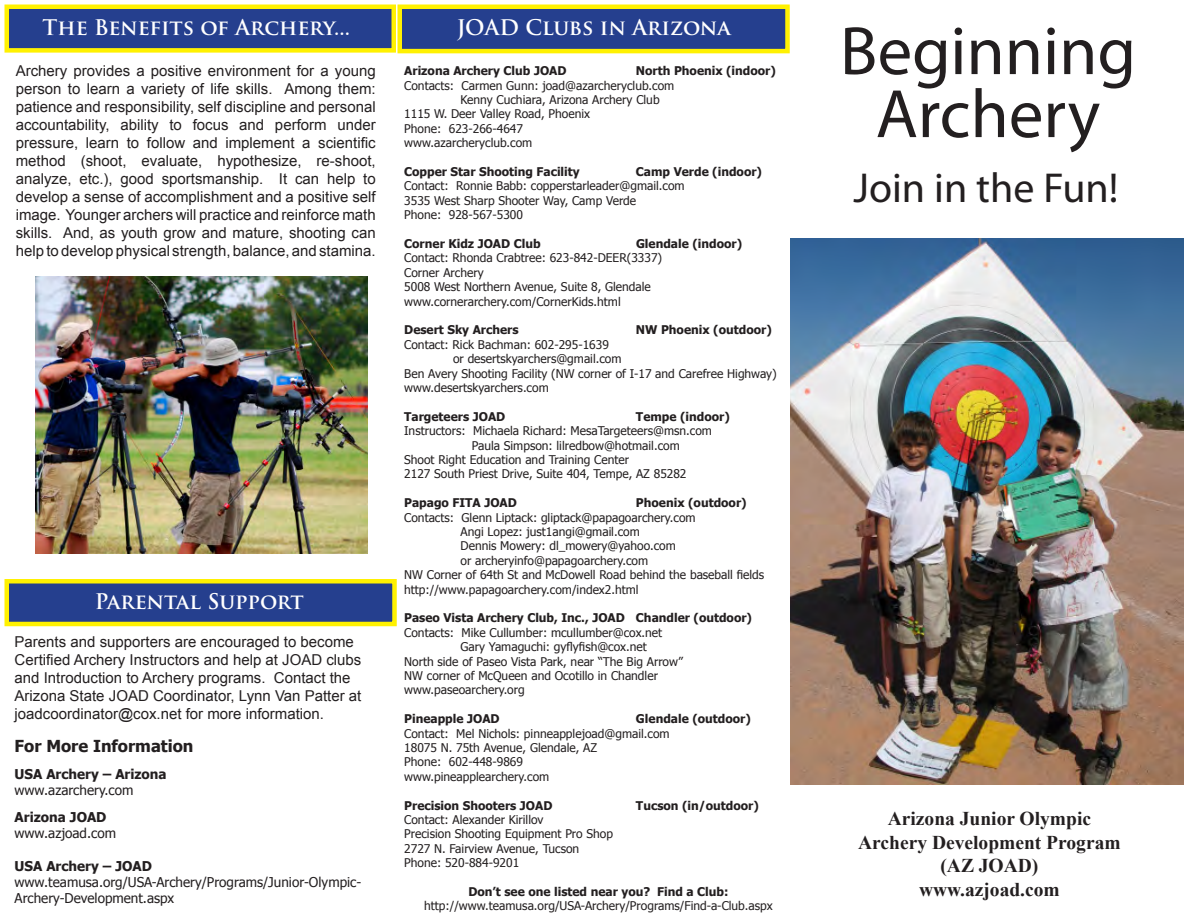
<style>
.page{position:relative;width:1188px;height:918px;background:#fff}
.page>*{position:absolute;margin:0;border:0;box-sizing:border-box;transform-origin:0 0}
.t1{font:69px "Myriad Pro";color:#231f20}
.t2{font:42px "Myriad Pro";color:#231f20}
.t3{font:700 21px "Trajan Pro";color:#fff}
.t4{font:700 19.5px "Times New Roman";color:#231f20}
.t5{font:700 16.5px "Tahoma";color:#231f20}
.Normal__Web{font:15px/18px "Arial";color:#231f20}
.t6{font:13.5px/16.2px "Tahoma";color:#231f20}
.t7{font:700 13.5px "Tahoma";color:#231f20}
.t8{font:12px "Tahoma";color:#231f20}
.t9{font:700 12px "Tahoma";color:#231f20}
</style>
<div class="page">
<div style="left:400px;top:7px;width:388px;height:44px;background:#253f8e"></div>
<div style="left:398px;top:4px;width:392px;height:49px;border:4px solid #fff101"></div>
<img style="left:790px;top:239px;width:394px;height:545px">
<div style="left:7px;top:7px;width:387px;height:43px;background:#253f8e"></div>
<div style="left:4px;top:4px;width:392px;height:49px;border:4px solid #fff101"></div>
<div style="left:7px;top:581px;width:387px;height:43px;background:#253f8e"></div>
<div style="left:4px;top:579px;width:393px;height:47px;border:4px solid #fff101"></div>
<img style="left:35px;top:276px;width:332px;height:277px">
<p class="t3" style="left:43px;top:14px;width:309px">The Benefits of Archery...</p>
<p class="Normal__Web" style="left:16px;top:62px;width:361px;text-align:justify">Archery provides a positive environment for a young person to learn a variety of life skills. Among them: patience and responsibility, self discipline and personal accountability, ability to focus and perform under pressure, learn to follow and implement a scientific method (shoot, evaluate, hypothesize, re-shoot, analyze, etc.), good sportsmanship. It can help to develop a sense of accomplishment and a positive self image. Younger archers will practice and reinforce math skills. And, as youth grow and mature, shooting can help to develop physical strength, balance, and stamina.</p>
<p class="t3" style="left:95px;top:588px;width:210px">Parental Support</p>
<p class="Normal__Web" style="left:15px;top:633px;width:348px">Parents and supporters are encouraged to become Certified Archery Instructors and help at JOAD clubs and Introduction to Archery programs. Contact the Arizona State JOAD Coordinator, Lynn Van Patter at joadcoordinator@cox.net for more information.</p>
<p class="t5" style="left:15px;top:734px;width:180px">For More Information</p>
<p class="t7" style="left:15px;top:764px;width:154px">USA Archery – Arizona</p>
<p class="t6" style="left:15px;top:781px;width:120px">www.azarchery.com</p>
<p class="t7" style="left:15px;top:808px;width:93px">Arizona JOAD</p>
<p class="t6" style="left:15px;top:825px;width:103px">www.azjoad.com</p>
<p class="t7" style="left:15px;top:856px;width:139px">USA Archery – JOAD</p>
<p class="t6" style="left:15px;top:873px;width:348px">www.teamusa.org/USA-Archery/Programs/Junior-Olympic-<br>Archery-Development.aspx</p>
<p class="t3" style="left:457px;top:14px;width:276px">JOAD Clubs in Arizona</p>
<p class="t9" style="left:404px;top:62px;width:164px">Arizona Archery Club JOAD</p>
<p class="t9" style="left:636px;top:62px;width:141px">North Phoenix (indoor)</p>
<p class="t8" style="left:404px;top:77px;width:272px">Contacts: Carmen Gunn: joad@azarcheryclub.com</p>
<p class="t8" style="left:461px;top:92px;width:201px">Kenny Cuchiara, Arizona Archery Club</p>
<p class="t8" style="left:404px;top:106px;width:187px">1115 W. Deer Valley Road, Phoenix</p>
<p class="t8" style="left:404px;top:120px;width:120px">Phone: 623-266-4647</p>
<p class="t8" style="left:404px;top:135px;width:130px">www.azarcheryclub.com</p>
<p class="t9" style="left:404px;top:163px;width:177px">Copper Star Shooting Facility</p>
<p class="t9" style="left:636px;top:163px;width:128px">Camp Verde (indoor)</p>
<p class="t8" style="left:404px;top:178px;width:282px">Contact: Ronnie Babb: copperstarleader@gmail.com</p>
<p class="t8" style="left:404px;top:192px;width:233px">3535 West Sharp Shooter Way, Camp Verde</p>
<p class="t8" style="left:404px;top:207px;width:120px">Phone: 928-567-5300</p>
<p class="t9" style="left:404px;top:235px;width:138px">Corner Kidz JOAD Club</p>
<p class="t9" style="left:636px;top:235px;width:108px">Glendale (indoor)</p>
<p class="t8" style="left:404px;top:250px;width:259px">Contact: Rhonda Crabtree: 623-842-DEER(3337)</p>
<p class="t8" style="left:404px;top:264px;width:81px">Corner Archery</p>
<p class="t8" style="left:404px;top:279px;width:248px">5008 West Northern Avenue, Suite 8, Glendale</p>
<p class="t8" style="left:404px;top:293px;width:218px">www.cornerarchery.com/CornerKids.html</p>
<p class="t9" style="left:404px;top:322px;width:116px">Desert Sky Archers</p>
<p class="t9" style="left:636px;top:322px;width:137px">NW Phoenix (outdoor)</p>
<p class="t8" style="left:404px;top:336px;width:206px">Contact: Rick Bachman: 602-295-1639</p>
<p class="t8" style="left:453px;top:351px;width:170px">or desertskyarchers@gmail.com</p>
<p class="t8" style="left:404px;top:365px;width:374px">Ben Avery Shooting Facility (NW corner of I-17 and Carefree Highway)</p>
<p class="t8" style="left:404px;top:380px;width:146px">www.desertskyarchers.com</p>
<p class="t9" style="left:404px;top:408px;width:103px">Targeteers JOAD</p>
<p class="t9" style="left:636px;top:408px;width:95px">Tempe (indoor)</p>
<p class="t8" style="left:404px;top:423px;width:309px">Instructors: Michaela Richard: MesaTargeteers@msn.com</p>
<p class="t8" style="left:472px;top:437px;width:209px">Paula Simpson: lilredbow@hotmail.com</p>
<p class="t8" style="left:404px;top:452px;width:226px">Shoot Right Education and Training Center</p>
<p class="t8" style="left:404px;top:466px;width:284px">2127 South Priest Drive, Suite 404, Tempe, AZ 85282</p>
<p class="t9" style="left:404px;top:494px;width:114px">Papago FITA JOAD</p>
<p class="t9" style="left:636px;top:494px;width:112px">Phoenix (outdoor)</p>
<p class="t8" style="left:404px;top:509px;width:293px">Contacts: Glenn Liptack: gliptack@papagoarchery.com</p>
<p class="t8" style="left:461px;top:524px;width:181px">Angi Lopez: just1angi@gmail.com</p>
<p class="t8" style="left:461px;top:538px;width:217px">Dennis Mowery: dl_mowery@yahoo.com</p>
<p class="t8" style="left:461px;top:552px;width:189px">or archeryinfo@papagoarchery.com</p>
<p class="t8" style="left:404px;top:567px;width:362px">NW Corner of 64th St and McDowell Road behind the baseball fields</p>
<p class="t8" style="left:404px;top:581px;width:236px">http://www.papagoarchery.com/index2.html</p>
<p class="t9" style="left:404px;top:610px;width:349px">Paseo Vista Archery Club, Inc., JOAD Chandler (outdoor)</p>
<p class="t8" style="left:404px;top:624px;width:260px">Contacts: Mike Cullumber: mcullumber@cox.net</p>
<p class="t8" style="left:461px;top:639px;width:188px">Gary Yamaguchi: gyflyfish@cox.net</p>
<p class="t8" style="left:404px;top:653px;width:280px">North side of Paseo Vista Park, near “The Big Arrow”</p>
<p class="t8" style="left:404px;top:668px;width:255px">NW corner of McQueen and Ocotillo in Chandler</p>
<p class="t8" style="left:404px;top:682px;width:122px">www.paseoarchery.org</p>
<p class="t9" style="left:404px;top:710px;width:97px">Pineapple JOAD</p>
<p class="t9" style="left:636px;top:710px;width:116px">Glendale (outdoor)</p>
<p class="t8" style="left:404px;top:725px;width:267px">Contact: Mel Nichols: pinneapplejoad@gmail.com</p>
<p class="t8" style="left:404px;top:740px;width:194px">18075 N. 75th Avenue, Glendale, AZ</p>
<p class="t8" style="left:404px;top:754px;width:120px">Phone: 602-448-9869</p>
<p class="t8" style="left:404px;top:768px;width:147px">www.pineapplearchery.com</p>
<p class="t9" style="left:404px;top:797px;width:150px">Precision Shooters JOAD</p>
<p class="t9" style="left:636px;top:797px;width:124px">Tucson (in/outdoor)</p>
<p class="t8" style="left:404px;top:812px;width:141px">Contact: Alexander Kirillov</p>
<p class="t8" style="left:404px;top:826px;width:210px">Precision Shooting Equipment Pro Shop</p>
<p class="t8" style="left:404px;top:840px;width:177px">2727 N. Fairview Avenue, Tucson</p>
<p class="t8" style="left:404px;top:855px;width:117px">Phone: 520-884-9201</p>
<p class="t9" style="left:468px;top:883px;width:262px">Don’t see one listed near you? Find a Club:</p>
<p class="t8" style="left:424px;top:898px;width:350px">http://www.teamusa.org/USA-Archery/Programs/Find-a-Club.aspx</p>
<p class="t1" style="left:840px;top:8px;width:298px">Beginning</p>
<p class="t1" style="left:876px;top:71px;width:226px">Archery</p>
<p class="t2" style="left:854px;top:163px;width:266px">Join in the Fun!</p>
<p class="t4" style="left:888px;top:805px;width:205px">Arizona Junior Olympic</p>
<p class="t4" style="left:858px;top:829px;width:264px">Archery Development Program</p>
<p class="t4" style="left:940px;top:852px;width:100px">(AZ JOAD)</p>
<p class="t4" style="left:919px;top:876px;width:142px">www.azjoad.com</p>
</div>
